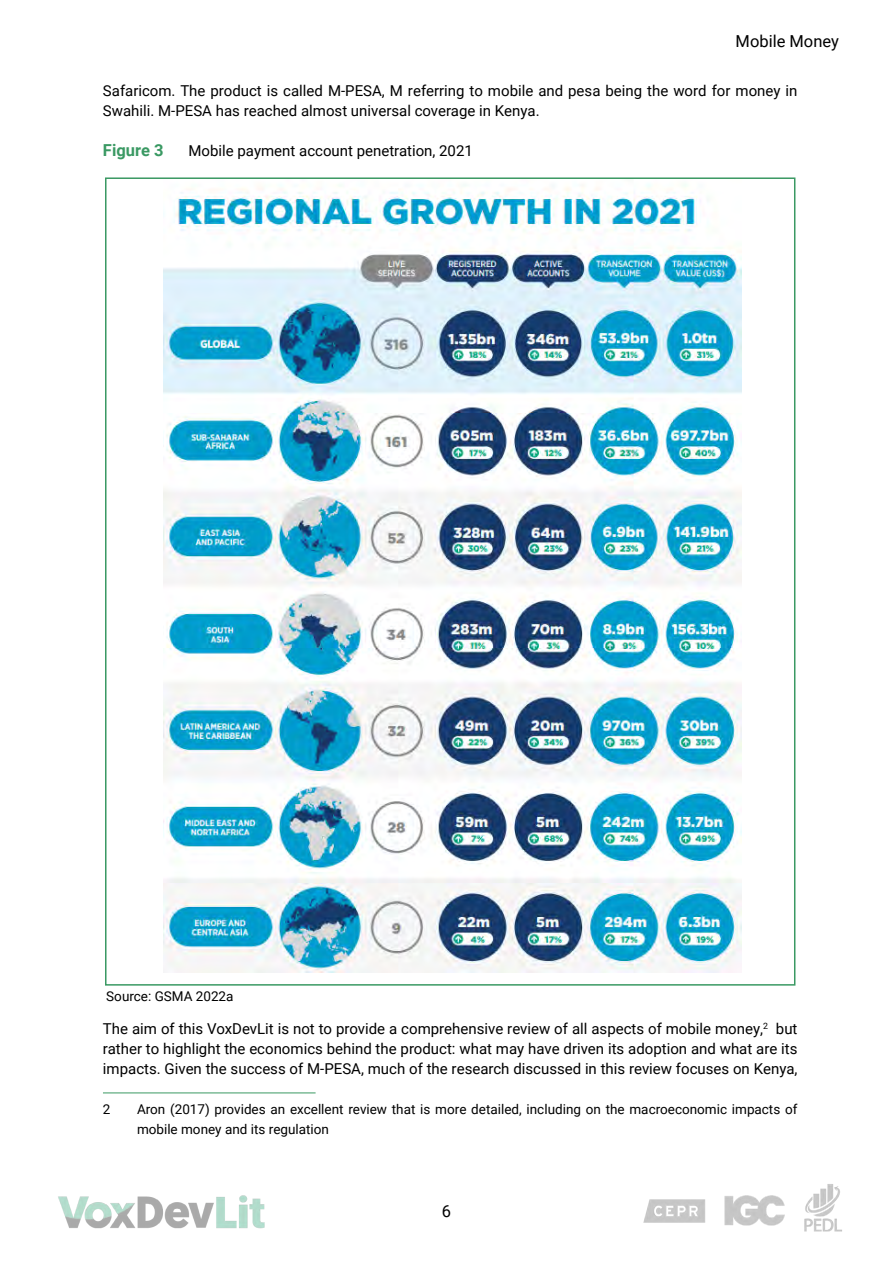
<style>
.page{position:relative;width:893px;height:1263px;background:#fff}
.page>*{position:absolute;margin:0;border:0;box-sizing:border-box;transform-origin:0 0}
.t1{font:16.5px "Roboto";color:#000}
.t2{font:700 16.5px "Roboto";color:#3a9963}
.t3{font:15px/20px "Roboto";color:#000}
.t4{font:13.5px/20px "Roboto";color:#000}
</style>
<div class="page">
<img style="left:643px;top:1184px;width:199px;height:48px">
<img style="left:164px;top:184px;width:577px;height:788px">
<hr style="left:103px;top:1092px;width:213px;height:1px;background:#3a9963">
<img style="left:58px;top:1195px;width:207px;height:34px">
<p class="t1" style="left:736px;top:30px;width:105px">Mobile Money</p>
<p class="t3" style="left:103px;top:81px;width:696px">Safaricom. The product is called M-PESA, M referring to mobile and pesa being the word for money in<br>Swahili. M-PESA has reached almost universal coverage in Kenya.</p>
<p class="t2" style="left:103px;top:139px;width:62px">Figure 3</p>
<p class="t3" style="left:188px;top:140px;width:286px">Mobile payment account penetration, 2021</p>
<p class="t4" style="left:106px;top:986px;width:129px">Source: GSMA 2022a</p>
<p class="t3" style="left:103px;top:1018px;width:696px;text-align:justify">The aim of this VoxDevLit is not to provide a comprehensive review of all aspects of mobile money,<sup>2</sup> but rather to highlight the economics behind the product: what may have driven its adoption and what are its impacts. Given the success of M-PESA, much of the research discussed in this review focuses on Kenya,</p>
<p class="t4" style="left:103px;top:1099px;width:9px">2</p>
<p class="t4" style="left:137px;top:1099px;width:662px">Aron (2017) provides an excellent review that is more detailed, including on the macroeconomic impacts of mobile money and its regulation</p>
<p class="t1" style="left:442px;top:1200px;width:11px">6</p>
</div>
